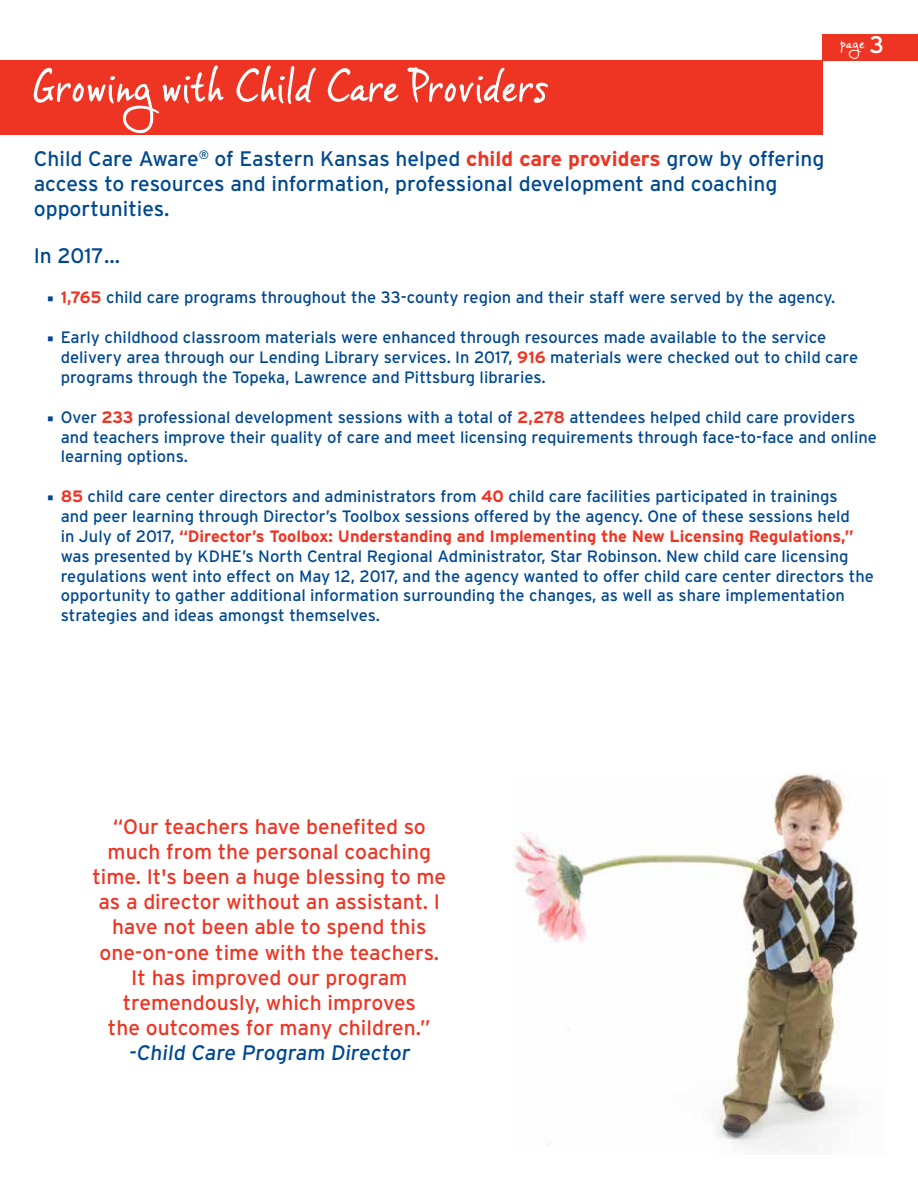
<style>
.page{position:relative;width:918px;height:1188px;background:#fff}
.page>*{position:absolute;margin:0;border:0;box-sizing:border-box;transform-origin:0 0}
.t1{font:21px/25.2px "Interstate";color:#ee3524;text-align:center}
.t2{font:21px/25.2px "Interstate";color:#004990}
.t3{font:16.5px/19.8px "Interstate";color:#004990}
.t4{font:15px "Vince Hand II";color:#fff}
.s1{font-family:"Interstate";font-size:24px}
.s2{font-weight:700;color:#ee3524}
.s3{font-family:"Minion Pro"}
</style>
<div class="page">
<img style="left:514px;top:774px;width:344px;height:373px">
<div style="left:823px;top:34px;width:95px;height:26px;background:#ee3524"></div>
<div style="left:0;top:60px;width:823px;height:75px;background:#ee3524"></div>
<svg style="left:34px;top:65px;width:514px;height:68px"></svg>
<hr style="left:917px;top:60px;width:1px;height:75px;background:#ee3524">
<p class="t4" style="left:840px;top:34px;width:45px">page <span class="s1">3</span></p>
<p class="t2" style="left:34px;top:146px;width:792px">Child Care Aware<sup>®</sup> of Eastern Kansas helped <span class="s2">child care providers</span> grow by offering access to resources and information, professional development and coaching opportunities.</p>
<p class="t2" style="left:34px;top:243px;width:88px">In 2017…</p>
<p class="t3" style="left:47px;top:287px;width:790px"><span class="s3">■</span> <span class="s2">1,765</span> child care programs throughout the 33-county region and their staff were served by the agency.</p>
<p class="t3" style="left:61px;top:327px;width:799px;text-indent:-13px"><span class="s3">■</span> Early childhood classroom materials were enhanced through resources made available to the service delivery area through our Lending Library services. In 2017, <span class="s2">916</span> materials were checked out to child care programs through the Topeka, Lawrence and Pittsburg libraries.</p>
<p class="t3" style="left:61px;top:407px;width:818px;text-indent:-13px"><span class="s3">■</span> Over <span class="s2">233</span> professional development sessions with a total of <span class="s2">2,278</span> attendees helped child care providers and teachers improve their quality of care and meet licensing requirements through face-to-face and online learning options.</p>
<p class="t3" style="left:61px;top:487px;width:815px;text-indent:-13px"><span class="s3">■</span> <span class="s2">85</span> child care center directors and administrators from <span class="s2">40</span> child care facilities participated in trainings<br>and peer learning through Director’s Toolbox sessions offered by the agency. One of these sessions held<br>in July of 2017, <span class="s2">“Director’s Toolbox: Understanding and Implementing the New Licensing Regulations,” </span>was presented by KDHE’s North Central Regional Administrator, Star Robinson. New child care licensing regulations went into effect on May 12, 2017, and the agency wanted to offer child care center directors the opportunity to gather additional information surrounding the changes, as well as share implementation strategies and ideas amongst themselves.</p>
<p class="t1" style="left:92px;top:813px;width:355px">“Our teachers have benefited so much from the personal coaching time. It's been a huge blessing to me as a director without an assistant. I have not been able to spend this one-on-one time with the teachers.<br>It has improved our program tremendously, which improves<br>the outcomes for many children.”</p>
<p class="t2" style="left:129px;top:1040px;width:286px">-Child Care Program Director</p>
</div>
